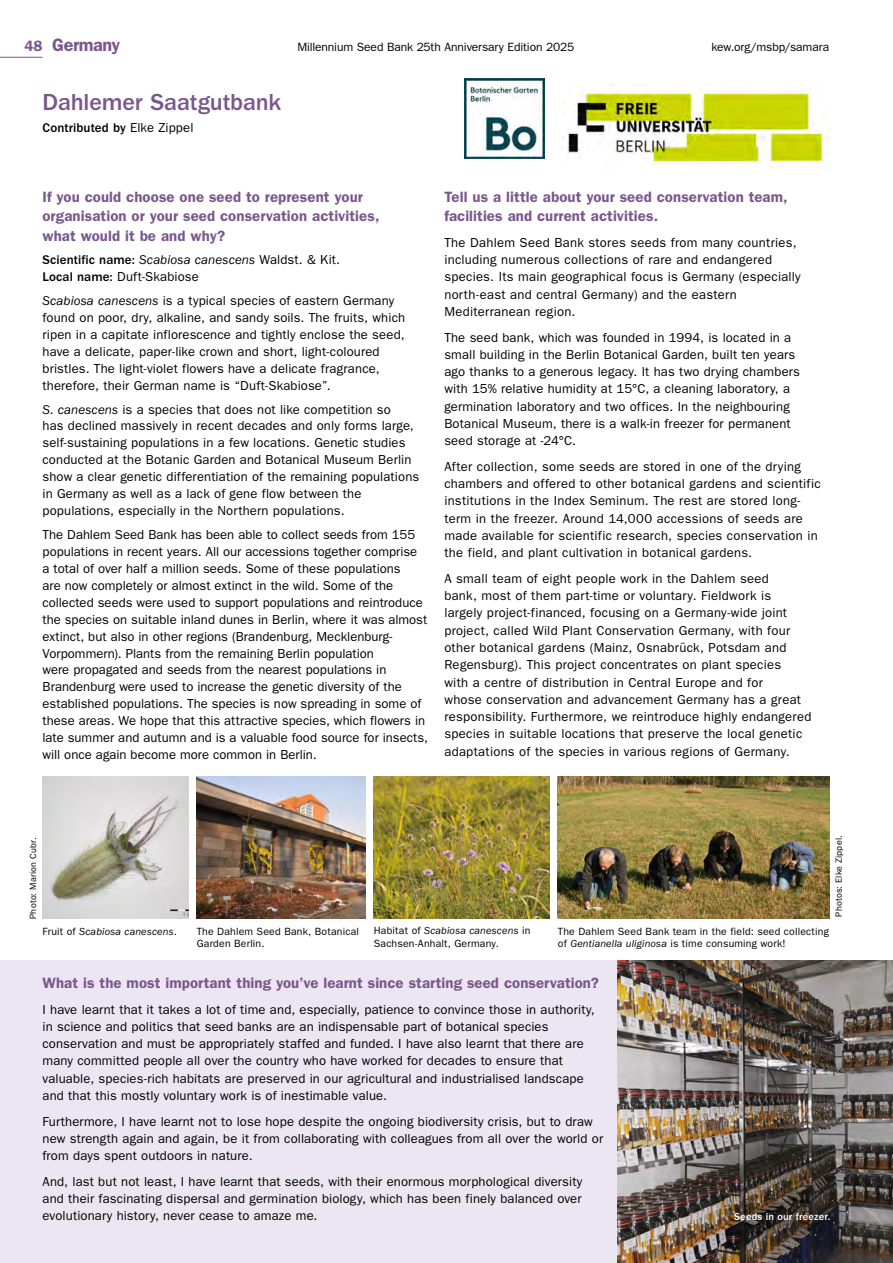
<style>
.page{position:relative;width:893px;height:1263px;background:#fff}
.page>*{position:absolute;margin:0;border:0;box-sizing:border-box;transform-origin:0 0}
.Org_heading_EUROPE{font:500 24px "ITC Franklin Gothic Std";letter-spacing:-.005em;color:#7a578c}
.t1{font:600 18px "ITC Franklin Gothic Std";letter-spacing:-.02em;color:#7a578c}
.Org_sub_heading_EUROPE{font:600 15px/19.5px "ITC Franklin Gothic Std";letter-spacing:.005em;color:#7a578c}
.Org_body_text{font:13.05px/17.2px "ITC Franklin Gothic Std";letter-spacing:.01em;color:#000}
.Org_body_text-2{font:italic 13.05px "ITC Franklin Gothic Std";letter-spacing:.01em;color:#000}
.Org_body_text-3{font:500 13.05px "ITC Franklin Gothic Std";letter-spacing:.01em;color:#000}
.t2{font:12px "ITC Franklin Gothic Std";letter-spacing:-.01em;color:#000}
.Org_photo_description{font:10.5px/12.6px "ITC Franklin Gothic Std";letter-spacing:.02em;color:#000}
.Org_photo_description-2{font:italic 10.5px "ITC Franklin Gothic Std";letter-spacing:.015em;color:#000}
.Org_photo_description-3{font:500 10.5px "ITC Franklin Gothic Std";letter-spacing:.015em;color:#fff}
.photo_credit{font:9px "ITC Franklin Gothic Std";letter-spacing:.02em;color:#000}
.s1{font-size:15px}
.s2{font-weight:400}
.s3{font-weight:500;font-style:normal}
.s4{font-style:normal}
.s5{font-weight:500}
.s6{font-style:italic}
</style>
<div class="page">
<div style="left:0;top:960px;width:618px;height:303px;background:#ebe6f1"></div>
<img style="left:464px;top:78px;width:81px;height:81px">
<img style="left:566px;top:88px;width:263px;height:83px">
<img style="left:43px;top:776px;width:145px;height:143px">
<img style="left:374px;top:776px;width:175px;height:143px">
<img style="left:197px;top:776px;width:168px;height:143px">
<img style="left:618px;top:960px;width:275px;height:303px">
<img style="left:558px;top:776px;width:271px;height:143px">
<img style="left:715px;top:1195px;width:132px;height:44px">
<hr style="left:0;top:57px;width:43px;height:1px;background:#7a578c">
<h2 class="t1" style="left:25px;top:34px;width:97px"><span class="s1">48</span> Germany</h2>
<p class="t2" style="left:297px;top:40px;width:279px">Millennium Seed Bank 25th Anniversary Edition 2025</p>
<p class="t2" style="left:711px;top:40px;width:119px">kew.org/msbp/samara</p>
<p class="Org_heading_EUROPE" style="left:43px;top:89px;width:240px">Dahlemer Saatgutbank</p>
<p class="Org_body_text-3" style="left:43px;top:121px;width:152px">Contributed by <span class="s2">Elke Zippel</span></p>
<p class="Org_sub_heading_EUROPE" style="left:43px;top:187px;width:338px">If you could choose one seed to represent your organisation or your seed conservation activities, what would it be and why?</p>
<p class="Org_body_text-2" style="left:43px;top:253px;width:299px"><span class="s3">Scientific name:</span> Scabiosa canescens <span class="s4">Waldst. &amp; Kit.</span></p>
<p class="Org_body_text" style="left:43px;top:268px;width:158px"><span class="s5">Local name:</span> Duft-Skabiose</p>
<p class="Org_body_text" style="left:43px;top:292px;width:364px"><span class="s6">Scabiosa canescens</span> is a typical species of eastern Germany found on poor, dry, alkaline, and sandy soils. The fruits, which ripen in a capitate inflorescence and tightly enclose the seed, have a delicate, paper-like crown and short, light-coloured bristles. The light-violet flowers have a delicate fragrance, therefore, their German name is “Duft-Skabiose”.</p>
<p class="Org_body_text" style="left:43px;top:401px;width:378px"><span class="s6">S. canescens</span> is a species that does not like competition so<br>has declined massively in recent decades and only forms large, self-sustaining populations in a few locations. Genetic studies conducted at the Botanic Garden and Botanical Museum Berlin show a clear genetic differentiation of the remaining populations in Germany as well as a lack of gene flow between the populations, especially in the Northern populations.</p>
<p class="Org_body_text" style="left:43px;top:526px;width:387px">The Dahlem Seed Bank has been able to collect seeds from 155 populations in recent years. All our accessions together comprise<br>a total of over half a million seeds. Some of these populations<br>are now completely or almost extinct in the wild. Some of the collected seeds were used to support populations and reintroduce the species on suitable inland dunes in Berlin, where it was almost extinct, but also in other regions (Brandenburg, Mecklenburg-Vorpommern). Plants from the remaining Berlin population<br>were propagated and seeds from the nearest populations in Brandenburg were used to increase the genetic diversity of the established populations. The species is now spreading in some of these areas. We hope that this attractive species, which flowers in late summer and autumn and is a valuable food source for insects, will once again become more common in Berlin.</p>
<p class="Org_sub_heading_EUROPE" style="left:444px;top:187px;width:345px">Tell us a little about your seed conservation team, facilities and current activities.</p>
<p class="Org_body_text" style="left:444px;top:234px;width:358px">The Dahlem Seed Bank stores seeds from many countries, including numerous collections of rare and endangered species. Its main geographical focus is Germany (especially north-east and central Germany) and the eastern Mediterranean region.</p>
<p class="Org_body_text" style="left:444px;top:329px;width:357px">The seed bank, which was founded in 1994, is located in a small building in the Berlin Botanical Garden, built ten years ago thanks to a generous legacy. It has two drying chambers with 15% relative humidity at 15°C, a cleaning laboratory, a germination laboratory and two offices. In the neighbouring Botanical Museum, there is a walk-in freezer for permanent seed storage at -24°C.</p>
<p class="Org_body_text" style="left:444px;top:458px;width:378px">After collection, some seeds are stored in one of the drying chambers and offered to other botanical gardens and scientific institutions in the Index Seminum. The rest are stored long&shy;term in the freezer. Around 14,000 accessions of seeds are made available for scientific research, species conservation in the field, and plant cultivation in botanical gardens.</p>
<p class="Org_body_text" style="left:444px;top:570px;width:369px">A small team of eight people work in the Dahlem seed<br>bank, most of them part-time or voluntary. Fieldwork is largely project-financed, focusing on a Germany-wide joint project, called Wild Plant Conservation Germany, with four other botanical gardens (Mainz, Osnabrück, Potsdam and Regensburg). This project concentrates on plant species<br>with a centre of distribution in Central Europe and for<br>whose conservation and advancement Germany has a great responsibility. Furthermore, we reintroduce highly endangered species in suitable locations that preserve the local genetic adaptations of the species in various regions of Germany.</p>
<p class="photo_credit" style="left:28px;top:919px;width:83px;rotate:-90deg">Photo: Marion Cubr.</p>
<p class="photo_credit" style="left:833px;top:917px;width:83px;rotate:-90deg">Photos: Elke Zippel.</p>
<p class="Org_photo_description-2" style="left:43px;top:925px;width:136px"><span class="s4">Fruit of</span> Scabiosa canescens<span class="s4">.</span></p>
<p class="Org_photo_description" style="left:374px;top:925px;width:158px">Habitat of <span class="s6">Scabiosa canescens</span> in<br>Sachsen-Anhalt, Germany.</p>
<p class="Org_photo_description" style="left:197px;top:925px;width:164px">The Dahlem Seed Bank, Botanical<br>Garden Berlin.</p>
<p class="Org_photo_description" style="left:558px;top:925px;width:273px">The Dahlem Seed Bank team in the field: seed collecting of <span class="s6">Gentianella uliginosa</span> is time consuming work!</p>
<p class="Org_sub_heading_EUROPE" style="left:43px;top:973px;width:558px">What is the most important thing you’ve learnt since starting seed conservation?</p>
<p class="Org_body_text" style="left:43px;top:1001px;width:554px">I have learnt that it takes a lot of time and, especially, patience to convince those in authority, in science and politics that seed banks are an indispensable part of botanical species conservation and must be appropriately staffed and funded. I have also learnt that there are many committed people all over the country who have worked for decades to ensure that valuable, species-rich habitats are preserved in our agricultural and industrialised landscape and that this mostly voluntary work is of inestimable value.</p>
<p class="Org_body_text" style="left:43px;top:1113px;width:562px">Furthermore, I have learnt not to lose hope despite the ongoing biodiversity crisis, but to draw new strength again and again, be it from collaborating with colleagues from all over the world or from days spent outdoors in nature.</p>
<p class="Org_body_text" style="left:43px;top:1173px;width:541px;text-align:justify">And, last but not least, I have learnt that seeds, with their enormous morphological diversity and their fascinating dispersal and germination biology, which has been finely balanced over evolutionary history, never cease to amaze me.</p>
<p class="Org_photo_description-3" style="left:734px;top:1211px;width:98px">Seeds in our freezer.</p>
</div>
